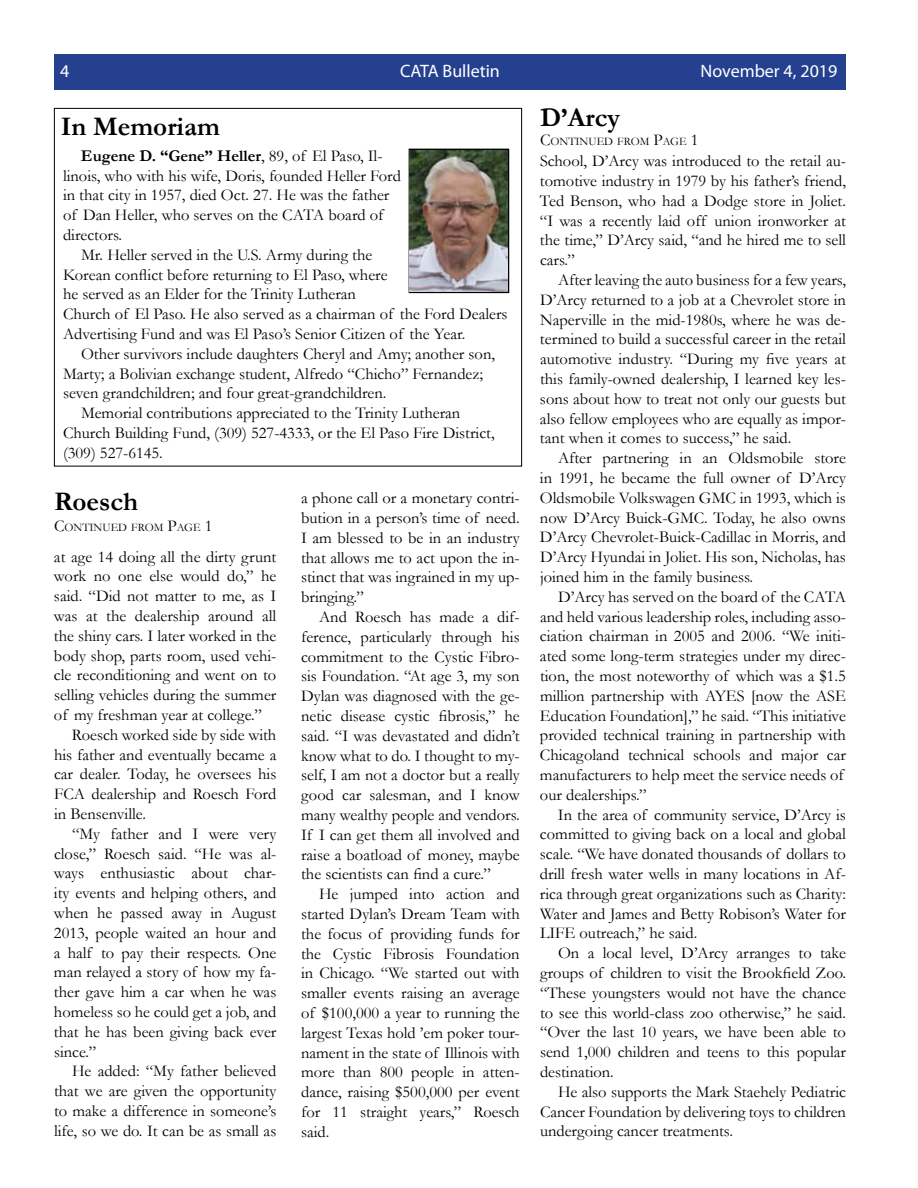
<style>
.page{position:relative;width:918px;height:1188px;background:#fff}
.page>*{position:absolute;margin:0;border:0;box-sizing:border-box;transform-origin:0 0}
.t1{font:700 27px "Garamond";color:#000}
.t2{font:18px "Myriad Pro";color:#fff}
.t3{font:16.5px/19.8px "Garamond";color:#000;text-align:justify}
.t4{font:700 16.5px "Garamond";color:#000}
.t5{font:11.55px "Garamond";color:#000}
.s1{font-size:16.5px}
.s2{font-weight:400}
</style>
<div class="page">
<div style="left:409px;top:149px;width:100px;height:144px;border:2px solid #000"></div>
<div style="left:54px;top:54px;width:792px;height:36px;background:#24408f"></div>
<img style="left:410px;top:150px;width:98px;height:142px">
<p class="t2" style="left:60px;top:59px;width:11px">4</p>
<p class="t2" style="left:400px;top:59px;width:101px">CATA Bulletin</p>
<p class="t2" style="left:701px;top:59px;width:138px">November 4, 2019</p>
<h1 class="t1" style="left:61px;top:108px;width:161px">In Memoriam</h1>
<h1 class="t1" style="left:540px;top:99px;width:82px">D’Arcy</h1>
<p class="t5" style="left:540px;top:134px;width:160px"><span class="s1">C</span>ontinued from <span class="s1">P</span>age <span class="s1">1</span></p>
<p class="t4" style="left:81px;top:144px;width:303px">Eugene D. “Gene” Heller<span class="s2">, 89, of El Paso, Il-</span></p>
<p class="t3" style="left:63px;top:165px;width:340px">linois, who with his wife, Doris, founded Heller Ford</p>
<p class="t3" style="left:63px;top:185px;width:328px">in that city in 1957, died Oct. 27. He was the father</p>
<p class="t3" style="left:63px;top:205px;width:322px">of Dan Heller, who serves on the CATA board of</p>
<p class="t3" style="left:63px;top:224px;width:61px">directors.</p>
<p class="t3" style="left:81px;top:244px;width:293px">Mr. Heller served in the U.S. Army during the</p>
<p class="t3" style="left:63px;top:264px;width:326px">Korean conflict before returning to El Paso, where</p>
<p class="t3" style="left:63px;top:284px;width:295px">he served as an Elder for the Trinity Lutheran</p>
<p class="t3" style="left:63px;top:304px;width:446px">Church of El Paso. He also served as a chairman of the Ford Dealers</p>
<p class="t3" style="left:63px;top:323px;width:404px">Advertising Fund and was El Paso’s Senior Citizen of the Year.</p>
<p class="t3" style="left:81px;top:343px;width:416px">Other survivors include daughters Cheryl and Amy; another son,</p>
<p class="t3" style="left:63px;top:363px;width:422px">Marty; a Bolivian exchange student, Alfredo “Chicho” Fernandez;</p>
<p class="t3" style="left:63px;top:383px;width:325px">seven grandchildren; and four great-grandchildren.</p>
<p class="t3" style="left:81px;top:403px;width:381px">Memorial contributions appreciated to the Trinity Lutheran</p>
<p class="t3" style="left:63px;top:422px;width:433px">Church Building Fund, (309) 527-4333, or the El Paso Fire District,</p>
<p class="t3" style="left:63px;top:442px;width:101px">(309) 527-6145.</p>
<h1 class="t1" style="left:54px;top:483px;width:86px">Roesch</h1>
<p class="t5" style="left:54px;top:520px;width:160px"><span class="s1">C</span>ontinued from <span class="s1">P</span>age <span class="s1">1</span></p>
<p class="t3" style="left:54px;top:546px;width:224px">at age 14 doing all the dirty grunt</p>
<p class="t3" style="left:54px;top:566px;width:224px">work no one else would do,” he</p>
<p class="t3" style="left:54px;top:586px;width:224px">said. “Did not matter to me, as I</p>
<p class="t3" style="left:54px;top:606px;width:224px">was at the dealership around all</p>
<p class="t3" style="left:54px;top:625px;width:224px">the shiny cars. I later worked in the</p>
<p class="t3" style="left:54px;top:645px;width:224px">body shop, parts room, used vehi-</p>
<p class="t3" style="left:54px;top:665px;width:224px">cle reconditioning and went on to</p>
<p class="t3" style="left:54px;top:685px;width:224px">selling vehicles during the summer</p>
<p class="t3" style="left:54px;top:705px;width:209px">of my freshman year at college.”</p>
<p class="t3" style="left:72px;top:724px;width:206px">Roesch worked side by side with</p>
<p class="t3" style="left:54px;top:744px;width:224px">his father and eventually became a</p>
<p class="t3" style="left:54px;top:764px;width:224px">car dealer. Today, he oversees his</p>
<p class="t3" style="left:54px;top:784px;width:224px">FCA dealership and Roesch Ford</p>
<p class="t3" style="left:54px;top:804px;width:94px">in Bensenville.</p>
<p class="t3" style="left:72px;top:823px;width:206px">“My father and I were very</p>
<p class="t3" style="left:54px;top:843px;width:224px">close,” Roesch said. “He was al-</p>
<p class="t3" style="left:54px;top:863px;width:224px">ways enthusiastic about char-</p>
<p class="t3" style="left:54px;top:883px;width:224px">ity events and helping others, and</p>
<p class="t3" style="left:54px;top:903px;width:224px">when he passed away in August</p>
<p class="t3" style="left:54px;top:922px;width:224px">2013, people waited an hour and</p>
<p class="t3" style="left:54px;top:942px;width:224px">a half to pay their respects. One</p>
<p class="t3" style="left:54px;top:962px;width:224px">man relayed a story of how my fa-</p>
<p class="t3" style="left:54px;top:982px;width:224px">ther gave him a car when he was</p>
<p class="t3" style="left:54px;top:1002px;width:224px">homeless so he could get a job, and</p>
<p class="t3" style="left:54px;top:1021px;width:224px">that he has been giving back ever</p>
<p class="t3" style="left:54px;top:1041px;width:44px">since.”</p>
<p class="t3" style="left:72px;top:1061px;width:206px">He added: “My father believed</p>
<p class="t3" style="left:54px;top:1081px;width:224px">that we are given the opportunity</p>
<p class="t3" style="left:54px;top:1101px;width:224px">to make a difference in someone’s</p>
<p class="t3" style="left:54px;top:1120px;width:224px">life, so we do. It can be as small as</p>
<p class="t3" style="left:301px;top:488px;width:220px">a phone call or a monetary contri&shy;bution in a person’s time of need.<br>I am blessed to be in an industry that allows me to act upon the in&shy;stinct that was ingrained in my up&shy;bringing.”</p>
<p class="t3" style="left:301px;top:606px;width:220px;text-indent:18px">And Roesch has made a dif&shy;ference, particularly through his commitment to the Cystic Fibro&shy;sis Foundation. “At age 3, my son Dylan was diagnosed with the ge&shy;netic disease cystic fibrosis,” he said. “I was devastated and didn’t know what to do. I thought to my&shy;self, I am not a doctor but a really good car salesman, and I know many wealthy people and vendors.<br>If I can get them all involved and raise a boatload of money, maybe the scientists can find a cure.”</p>
<p class="t3" style="left:301px;top:884px;width:220px;text-indent:18px">He jumped into action and started Dylan’s Dream Team with the focus of providing funds for the Cystic Fibrosis Foundation in Chicago. “We started out with smaller events raising an average of $100,000 a year to running the largest Texas hold ’em poker tour&shy;nament in the state of Illinois with more than 800 people in atten&shy;dance, raising $500,000 per event for 11 straight years,” Roesch said.</p>
<p class="t3" style="left:540px;top:151px;width:308px">School, D’Arcy was introduced to the retail au&shy;tomotive industry in 1979 by his father’s friend, Ted Benson, who had a Dodge store in Joliet. “I was a recently laid off union ironworker at the time,” D’Arcy said, “and he hired me to sell cars.”</p>
<p class="t3" style="left:540px;top:270px;width:308px;text-indent:18px">After leaving the auto business for a few years, D’Arcy returned to a job at a Chevrolet store in Naperville in the mid-1980s, where he was de&shy;termined to build a successful career in the retail automotive industry. “During my five years at this family-owned dealership, I learned key les&shy;sons about how to treat not only our guests but also fellow employees who are equally as impor&shy;tant when it comes to success,” he said.</p>
<p class="t3" style="left:540px;top:448px;width:308px;text-indent:18px">After partnering in an Oldsmobile store in 1991, he became the full owner of D’Arcy Oldsmobile Volkswagen GMC in 1993, which is now D’Arcy Buick-GMC. Today, he also owns D’Arcy Chevrolet-Buick-Cadillac in Morris, and D’Arcy Hyundai in Joliet. His son, Nicholas, has joined him in the family business.</p>
<p class="t3" style="left:540px;top:586px;width:308px;text-align:left;text-indent:18px">D’Arcy has served on the board of the CATA and held various leadership roles, including asso&shy;ciation chairman in 2005 and 2006. “We initi&shy;ated some long-term strategies under my direc&shy;tion, the most noteworthy of which was a $1.5 million partnership with AYES [now the ASE Education Foundation],” he said. “This initiative provided technical training in partnership with Chicagoland technical schools and major car manufacturers to help meet the service needs of our dealerships.”</p>
<p class="t3" style="left:540px;top:804px;width:308px;text-indent:18px">In the area of community service, D’Arcy is committed to giving back on a local and global scale. “We have donated thousands of dollars to drill fresh water wells in many locations in Af&shy;rica through great organizations such as Charity:<br>Water and James and Betty Robison’s Water for LIFE outreach,” he said.</p>
<p class="t3" style="left:540px;top:943px;width:308px;text-indent:18px">On a local level, D’Arcy arranges to take groups of children to visit the Brookfield Zoo. “These youngsters would not have the chance to see this world-class zoo otherwise,” he said. “Over the last 10 years, we have been able to send 1,000 children and teens to this popular destination.</p>
<p class="t3" style="left:540px;top:1081px;width:308px;text-indent:18px">He also supports the Mark Staehely Pediatric Cancer Foundation by delivering toys to children undergoing cancer treatments.</p>
</div>
